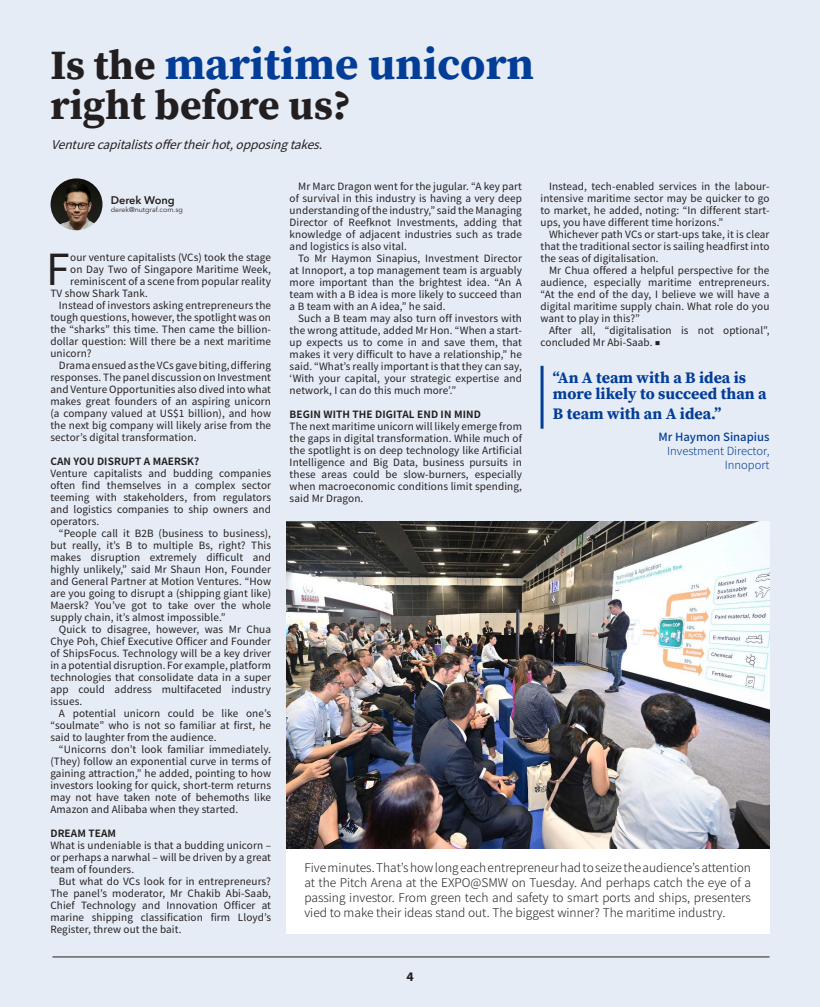
<style>
.page{position:relative;width:820px;height:1007px;background:#fff}
.page>*{position:absolute;margin:0;border:0;box-sizing:border-box;transform-origin:0 0}
.t1{font:44.9px "Source Serif Variable";letter-spacing:.02em;color:#023d97}
.t2{font:42.7px "Noto Sans JP";color:#231f20}
.t3{font:41.5px "Source Serif Variable";letter-spacing:.02em;color:#231f20}
.t4{font:16px/16px "Source Serif Variable";letter-spacing:.02em;color:#023d97}
.t5{font:700 13.1px "Myriad Pro";color:#231f20}
.t6{font:300 12px/15px "Noto Sans JP";color:#231f20;text-align:justify}
.t7{font:italic 12px "Noto Sans JP";color:#231f20}
.t8{font:300 11.3px "Noto Sans JP";color:#023d97}
.t9{font:500 11.3px "Noto Sans JP";color:#023d97}
.t10{font:600 11px "Avenir Next LT Pro";color:#231f20}
.t11{font:10px/12px "Noto Sans JP";letter-spacing:.01em;color:#231f20;text-align:justify}
.t12{font:700 10px "Noto Sans JP";letter-spacing:.01em;color:#231f20}
.t13{font:7px "Avenir Next LT Pro";color:#231f20}
.s1{font-size:41.5px;color:#231f20}
.s2{font-weight:100;font-size:5px}
</style>
<div class="page">
<div style="left:0;top:0;width:819px;height:1007px;background:#e6ecf5"></div>
<hr style="left:52px;top:956px;width:717px;height:1px;background:#231f20">
<div style="left:286px;top:525px;width:483px;height:409px;background:#fff"></div>
<hr style="left:540px;top:366px;width:3px;height:63px;background:#023d97">
<img style="left:51px;top:178px;width:51px;height:52px;border-radius:26px">
<img style="left:286px;top:522px;width:483px;height:326px">
<p class="t1" style="left:50px;top:34px;width:484px"><span class="s1">Is the</span> maritime unicorn</p>
<p class="t3" style="left:50px;top:77px;width:300px">right before us?</p>
<p class="t7" style="left:51px;top:137px;width:281px">Venturecapitalistsoffertheirhot,opposingtakes.</p>
<p class="t10" style="left:111px;top:193px;width:66px">Derek Wong</p>
<p class="t13" style="left:111px;top:205px;width:74px">derek@nutgraf.com.sg</p>
<p class="t2" style="left:46px;top:245px;width:25px">F</p>
<p class="t11" style="left:70px;top:252px;width:202px">our venture capitalists (VCs) took the stage</p>
<p class="t11" style="left:70px;top:264px;width:202px">on Day Two of Singapore Maritime Week,</p>
<p class="t11" style="left:70px;top:276px;width:202px">reminiscent of a scene from popular reality</p>
<p class="t11" style="left:50px;top:288px;width:99px">TV show Shark Tank.</p>
<p class="t11" style="left:50px;top:300px;width:222px;text-indent:9px">Instead of investors asking entrepreneurs the tough questions, however, the spotlight was on the “sharks” this time. Then came the billion&shy;dollar question: Will there be a next maritime unicorn?</p>
<p class="t11" style="left:50px;top:360px;width:222px;text-indent:9px">Drama ensued as the VCs gave biting, differing responses. The panel discussion on Investment and Venture Opportunities also dived into what makes great founders of an aspiring unicorn (a company valued at US$1 billion), and how the next big company will likely arise from the sector’s digital transformation.</p>
<p class="t12" style="left:50px;top:456px;width:150px">CAN YOU DISRUPT A MAERSK?</p>
<p class="t11" style="left:50px;top:468px;width:222px">Venture capitalists and budding companies often find themselves in a complex sector teeming with stakeholders, from regulators and logistics companies to ship owners and operators.</p>
<p class="t11" style="left:50px;top:528px;width:222px;text-indent:9px">“People call it B2B (business to business), but really, it’s B to multiple Bs, right? This makes disruption extremely difficult and highly unlikely,” said Mr Shaun Hon, Founder and General Partner at Motion Ventures. “How are you going to disrupt a (shipping giant like)<br>Maersk? You’ve got to take over the whole supply chain, it’s almost impossible.”</p>
<p class="t11" style="left:50px;top:624px;width:222px;text-indent:9px">Quick to disagree, however, was Mr Chua Chye Poh, Chief Executive Officer and Founder of ShipsFocus. Technology will be a key driver in a potential disruption. For example, platform technologies that consolidate data in a super app could address multifaceted industry issues.</p>
<p class="t11" style="left:50px;top:708px;width:222px;text-indent:9px">A potential unicorn could be like one’s “soulmate” who is not so familiar at first, he said to laughter from the audience.</p>
<p class="t11" style="left:50px;top:744px;width:222px;text-indent:9px">“Unicorns don’t look familiar immediately. (They) follow an exponential curve in terms of gaining attraction,” he added, pointing to how investors looking for quick, short-term returns may not have taken note of behemoths like Amazon and Alibaba when they started.</p>
<p class="t12" style="left:50px;top:828px;width:67px">DREAM TEAM</p>
<p class="t11" style="left:50px;top:840px;width:222px">What is undeniable is that a budding unicorn – or perhaps a narwhal – will be driven by a great team of founders.</p>
<p class="t11" style="left:50px;top:876px;width:222px;text-indent:9px">But what do VCs look for in entrepreneurs?<br>The panel’s moderator, Mr Chakib Abi-Saab, Chief Technology and Innovation Officer at marine shipping classification firm Lloyd’s Register, threw out the bait.</p>
<p class="t11" style="left:289px;top:180px;width:234px;text-indent:9px">Mr Marc Dragon went for the jugular. “A key part of survival in this industry is having a very deep understanding of the industry,” said the Managing Director of Reefknot Investments, adding that knowledge of adjacent industries such as trade and logistics is also vital.</p>
<p class="t11" style="left:289px;top:252px;width:234px;text-indent:9px">To Mr Haymon Sinapius, Investment Director at Innoport, a top management team is arguably more important than the brightest idea. “An A team with a B idea is more likely to succeed than a B team with an A idea,” he said.</p>
<p class="t11" style="left:289px;top:312px;width:234px;text-indent:9px">Such a B team may also turn off investors with the wrong attitude, added Mr Hon. “When a start&shy;up expects us to come in and save them, that makes it very difficult to have a relationship,” he said. “What’s really important is that they can say, ‘With your capital, your strategic expertise and network, I can do this much more’.”</p>
<p class="t12" style="left:289px;top:408px;width:193px">BEGIN WITH THE DIGITAL END IN MIND</p>
<p class="t11" style="left:289px;top:420px;width:234px">The next maritime unicorn will likely emerge from the gaps in digital transformation. While much of the spotlight is on deep technology like Artificial Intelligence and Big Data, business pursuits in these areas could be slow-burners, especially when macroeconomic conditions limit spending, said Mr Dragon.</p>
<p class="t11" style="left:540px;top:180px;width:230px;text-indent:9px">Instead, tech-enabled services in the labour&shy;intensive maritime sector may be quicker to go to market, he added, noting: “In different start&shy;ups, you have different time horizons.”</p>
<p class="t11" style="left:540px;top:228px;width:230px;text-indent:9px">Whichever path VCs or start-ups take, it is clear that the traditional sector is sailing headfirst into the seas of digitalisation.</p>
<p class="t11" style="left:540px;top:264px;width:230px;text-indent:9px">Mr Chua offered a helpful perspective for the audience, especially maritime entrepreneurs. “At the end of the day, I believe we will have a digital maritime supply chain. What role do you want to play in this?”</p>
<p class="t11" style="left:540px;top:324px;width:230px;text-indent:9px">After all, “digitalisation is not optional”, concluded Mr Abi-Saab. <span class="s2">■</span></p>
<p class="t4" style="left:553px;top:369px;width:215px">“An A team with a B idea is more likely to succeed than a</p>
<p class="t4" style="left:553px;top:405px;width:170px">B team with an A idea.”</p>
<p class="t9" style="left:658px;top:430px;width:112px">Mr Haymon Sinapius</p>
<p class="t8" style="left:667px;top:444px;width:104px">Investment Director,</p>
<p class="t8" style="left:724px;top:458px;width:46px">Innoport</p>
<p class="t6" style="left:304px;top:860px;width:448px">Five minutes. That’s how long each entrepreneur had to seize the audience’s attention at the Pitch Arena at the EXPO@SMW on Tuesday. And perhaps catch the eye of a passing investor. From green tech and safety to smart ports and ships, presenters vied to make their ideas stand out. The biggest winner? The maritime industry.</p>
<h3 class="t5" style="left:406px;top:968px;width:9px">4</h3>
</div>
